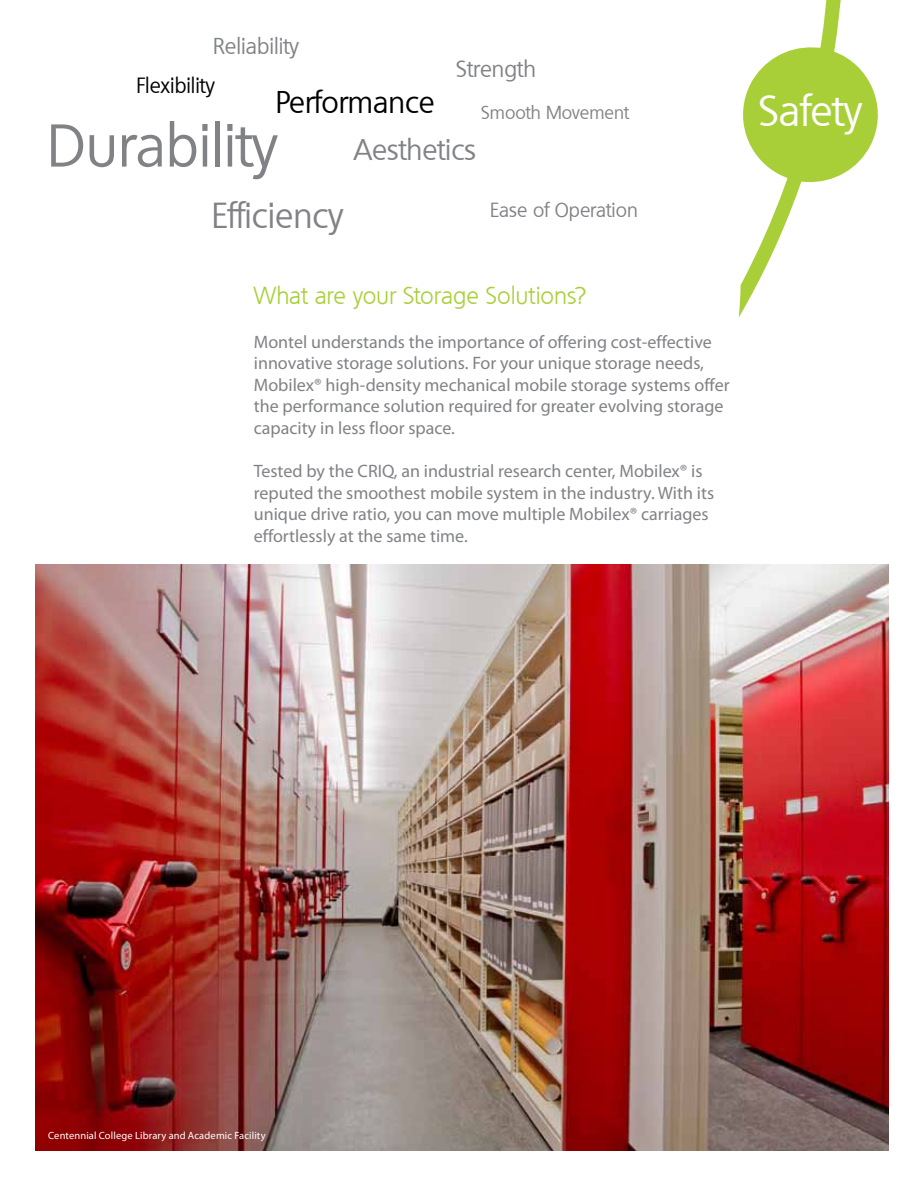
<style>
.page{position:relative;width:918px;height:1188px;background:#fff}
.page>*{position:absolute;margin:0;border:0;box-sizing:border-box;transform-origin:0 0}
.t1{font:58.5px "Quebec Serial";color:#808285}
.t2{font:41.85px "Quebec Serial";color:#fff}
.t3{font:34.5px "Quebec Serial";color:#808285}
.t4{font:30px "Quebec Serial";color:#000}
.t5{font:28.5px "Quebec Serial";color:#808285}
.t6{font:300 24px "Quebec Serial";color:#a9cf38}
.t7{font:22.5px "Quebec Serial";color:#808285}
.t8{font:21.9px "Quebec Serial";color:#808285}
.t9{font:21px "Quebec Serial";color:#000}
.t10{font:19.5px "Quebec Serial";color:#808285}
.t11{font:18px/21.6px "Myriad Pro";color:#808285}
.t12{font:18px "Quebec Serial";color:#808285}
.t13{font:10.5px "Myriad Pro";letter-spacing:.01em;color:#fff}
</style>
<div class="page">
<svg style="left:739px;top:0;width:139px;height:317px"></svg>
<img style="left:36px;top:565px;width:852px;height:586px">
<p class="t8" style="left:213px;top:29px;width:87px">Reliability</p>
<p class="t7" style="left:456px;top:51px;width:81px">Strength</p>
<p class="t9" style="left:136px;top:68px;width:80px">Flexibility</p>
<h3 class="t4" style="left:276px;top:78px;width:160px">Performance</h3>
<h3 class="t5" style="left:354px;top:127px;width:124px">Aesthetics</h3>
<p class="t12" style="left:481px;top:98px;width:149px">Smooth Movement</p>
<h1 class="t1" style="left:47px;top:99px;width:232px">Durability</h1>
<h3 class="t3" style="left:212px;top:188px;width:133px">Efficiency</h3>
<p class="t10" style="left:490px;top:194px;width:149px">Ease of Operation</p>
<h3 class="t6" style="left:254px;top:277px;width:334px">What are your Storage Solutions?</h3>
<p class="t11" style="left:254px;top:331px;width:477px">Montel understands the importance of offering cost-effective innovative storage solutions. For your unique storage needs, Mobilex® high-density mechanical mobile storage systems offer the performance solution required for greater evolving storage capacity in less floor space.</p>
<p class="t11" style="left:254px;top:460px;width:462px">Tested by the CRIQ, an industrial research center, Mobilex® is reputed the smoothest mobile system in the industry. With its unique drive ratio, you can move multiple Mobilex® carriages effortlessly at the same time.</p>
<h2 class="t2" style="left:759px;top:78px;width:105px">Safety</h2>
<p class="t13" style="left:48px;top:1129px;width:219px">Centennial College Library and Academic Facility</p>
</div>
